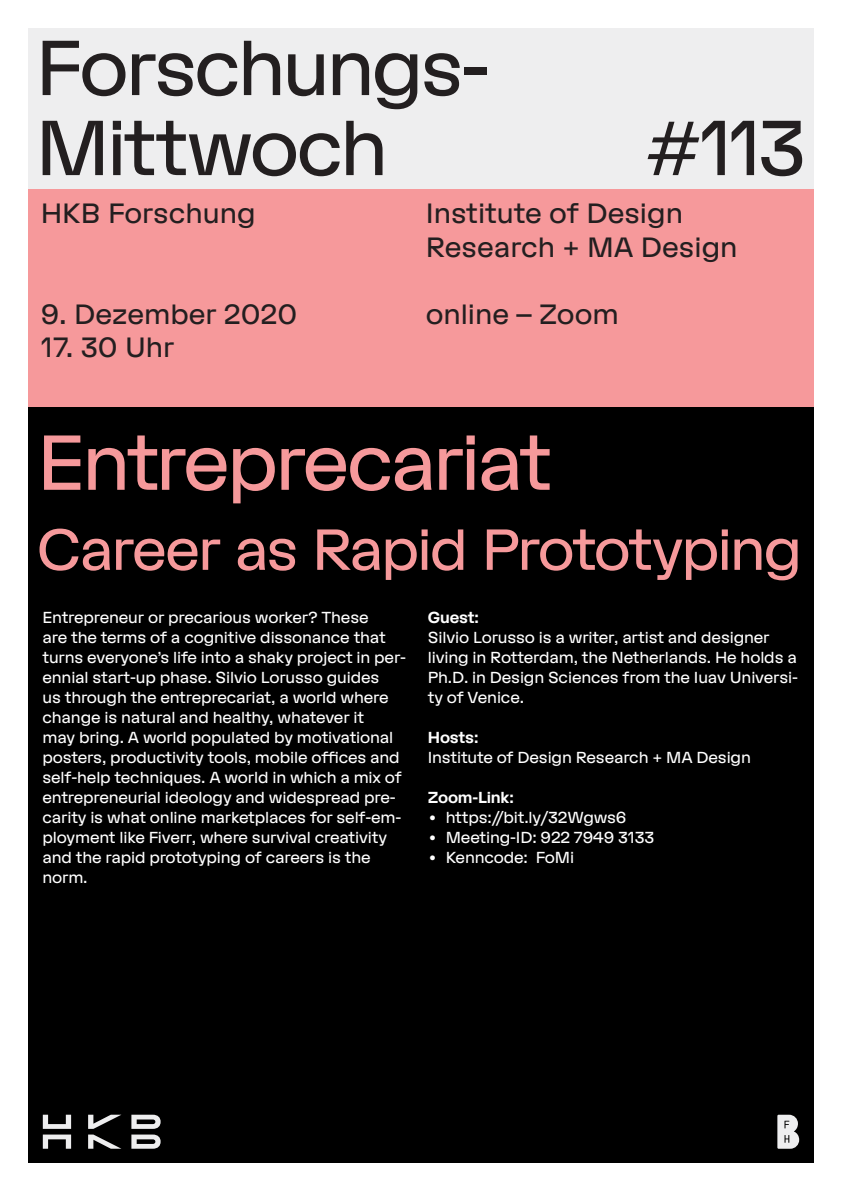
<style>
.page{position:relative;width:842px;height:1191px;background:#fff}
.page>*{position:absolute;margin:0;border:0;box-sizing:border-box;transform-origin:0 0}
.Titel{font:78px "HKB Grotesk";letter-spacing:-.04em;color:#231f20}
.t1{font:78px "HKB Grotesk";letter-spacing:-.04em;color:#f6999b}
.t2{font:58px "HKB Grotesk";letter-spacing:-.04em;color:#f6999b}
.Information{font:28px "HKB Grotesk";color:#231f20}
.Zusatzinformation{font:16px/20px "HKB Grotesk";letter-spacing:-.01em;color:#fff}
.Zusatzinformation-2{font:700 16px "HKB Grotesk";letter-spacing:-.01em;color:#fff}
.s1{font-weight:700}
</style>
<div class="page">
<div style="left:28px;top:189px;width:786px;height:218px;background:#f6999b"></div>
<div style="left:28px;top:28px;width:786px;height:161px;background:#eeeeef"></div>
<div style="left:28px;top:407px;width:786px;height:755px;background:#000"></div>
<svg style="left:43px;top:1114px;width:28px;height:14px"></svg>
<svg style="left:131px;top:1114px;width:30px;height:14px"></svg>
<svg style="left:43px;top:1134px;width:28px;height:14px"></svg>
<svg style="left:88px;top:1134px;width:32px;height:14px"></svg>
<svg style="left:131px;top:1134px;width:30px;height:14px"></svg>
<svg style="left:88px;top:1114px;width:33px;height:14px"></svg>
<svg style="left:777px;top:1114px;width:22px;height:34px"></svg>
<p class="Titel" style="left:35px;top:21px;width:456px">Forschungs-</p>
<p class="Titel" style="left:35px;top:101px;width:354px">Mittwoch</p>
<p class="Titel" style="left:647px;top:101px;width:161px">#113</p>
<p class="Information" style="left:41px;top:196px;width:216px">HKB Forschung</p>
<p class="Information" style="left:426px;top:196px;width:259px">Institute of Design</p>
<p class="Information" style="left:426px;top:230px;width:313px">Research + MA Design</p>
<p class="Information" style="left:41px;top:297px;width:258px">9. Dezember 2020</p>
<p class="Information" style="left:426px;top:297px;width:195px">online – Zoom</p>
<p class="Information" style="left:41px;top:331px;width:135px">17. 30 Uhr</p>
<p class="t1" style="left:37px;top:416px;width:517px">Entreprecariat</p>
<p class="t2" style="left:37px;top:515px;width:767px">Career as Rapid Prototyping</p>
<p class="Zusatzinformation" style="left:43px;top:607px;width:365px">Entrepreneur or precarious worker? These<br>are the terms of a cognitive dissonance that turns everyone’s life into a shaky project in per&shy;ennial start-up phase. Silvio Lorusso guides<br>us through the entreprecariat, a world where change is natural and healthy, whatever it<br>may bring. A world populated by motivational posters, productivity tools, mobile offices and self-help techniques. A world in which a mix of entrepreneurial ideology and widespread pre&shy;carity is what online marketplaces for self-em&shy;ployment like Fiverr, where survival creativity and the rapid prototyping of careers is the norm.</p>
<p class="Zusatzinformation" style="left:428px;top:607px;width:372px"><span class="s1">Guest:<br></span>Silvio Lorusso is a writer, artist and designer living in Rotterdam, the Netherlands. He holds a<br>Ph.D. in Design Sciences from the Iuav Universi&shy;ty of Venice.</p>
<p class="Zusatzinformation" style="left:428px;top:727px;width:325px"><span class="s1">Hosts:<br></span>Institute of Design Research + MA Design</p>
<p class="Zusatzinformation-2" style="left:428px;top:788px;width:88px">Zoom-Link:</p>
<p class="Zusatzinformation" style="left:428px;top:807px;width:200px">• https://bit.ly/32Wgws6</p>
<p class="Zusatzinformation" style="left:428px;top:827px;width:228px">• Meeting-ID: 922 7949 3133</p>
<p class="Zusatzinformation" style="left:428px;top:847px;width:148px">• Kenncode: FoMi</p>
</div>
